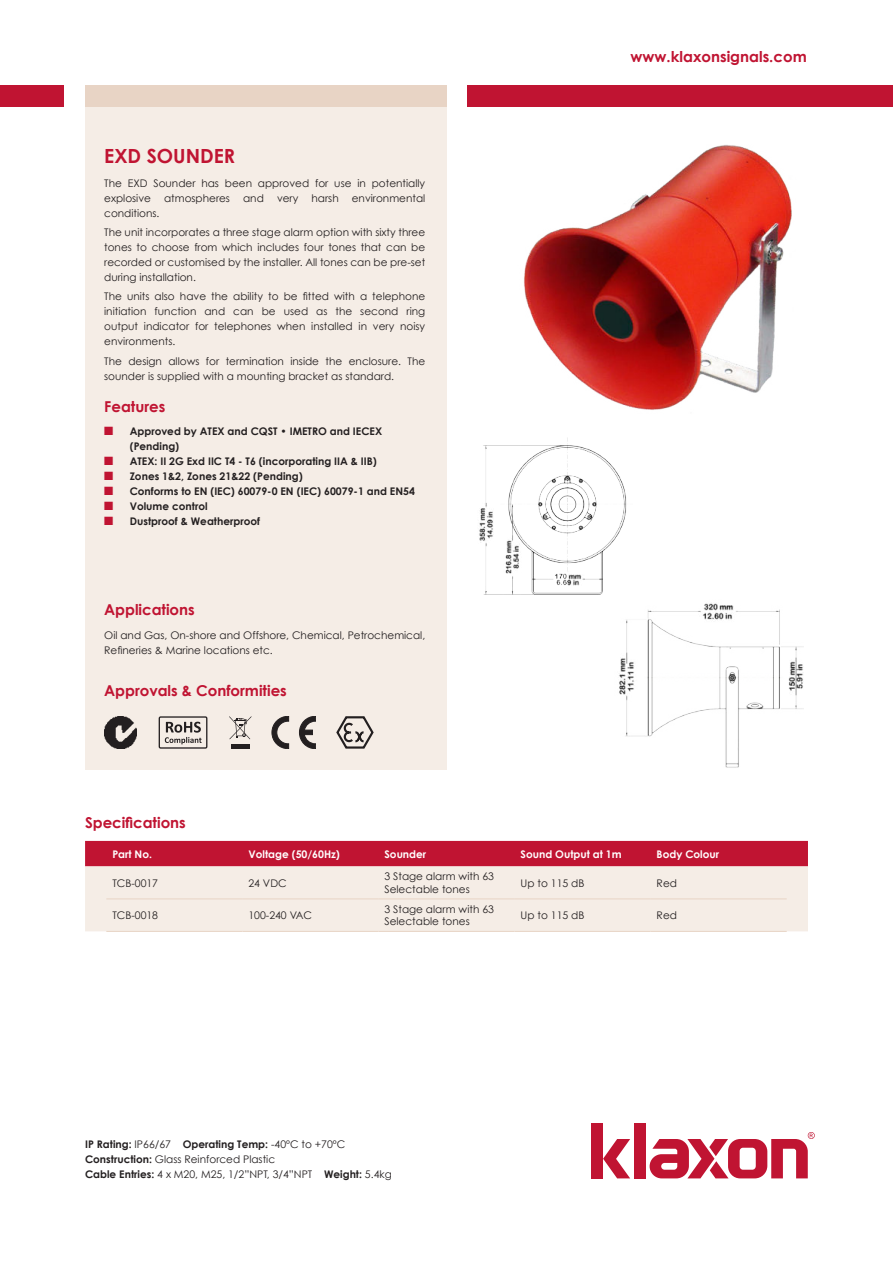
<style>
.page{position:relative;width:893px;height:1263px;background:#fff}
.page>*{position:absolute;margin:0;border:0;box-sizing:border-box;transform-origin:0 0}
.t1{font:700 19.5px "Century Gothic";color:#c01432}
.t2{font:700 15px "Century Gothic";color:#c01432}
.t3{font:10.5px/15px "Century Gothic";color:#231f20}
.t4{font:700 10.5px/15px "Century Gothic";color:#231f20}
.t5{font:700 10.5px "Century Gothic";color:#fff}
.s1{color:#c01432}
.s2{font-weight:700}
</style>
<div class="page">
<div style="left:85px;top:85px;width:361px;height:685px;background:#f5ede6"></div>
<div style="left:0;top:85px;width:64px;height:21px;background:#c01432"></div>
<div style="left:85px;top:85px;width:361px;height:21px;background:#e8d4c5"></div>
<div style="left:468px;top:85px;width:425px;height:21px;background:#c01432"></div>
<img style="left:524px;top:145px;width:268px;height:265px">
<img style="left:479px;top:438px;width:148px;height:157px">
<img style="left:615px;top:593px;width:189px;height:175px">
<svg style="left:603px;top:1139px;width:27px;height:39px"></svg>
<div style="left:634px;top:1123px;width:12px;height:55px;background:#c01432"></div>
<div style="left:591px;top:1123px;width:12px;height:55px;background:#c01432"></div>
<svg style="left:650px;top:1132px;width:165px;height:46px"></svg>
<svg style="left:336px;top:716px;width:38px;height:33px"></svg>
<svg style="left:272px;top:716px;width:17px;height:33px"></svg>
<svg style="left:299px;top:716px;width:17px;height:33px"></svg>
<img style="left:104px;top:716px;width:33px;height:33px">
<div style="left:159px;top:716px;width:48px;height:33px;border:1px solid #231f20"></div>
<svg style="left:165px;top:722px;width:37px;height:22px"></svg>
<div style="left:231px;top:744px;width:18px;height:5px;background:#231f20"></div>
<svg style="left:229px;top:716px;width:22px;height:23px"></svg>
<div style="left:85px;top:841px;width:723px;height:25px;background:#c01432"></div>
<div style="left:85px;top:866px;width:723px;height:65px;background:#f5ede6"></div>
<hr style="left:106px;top:898px;width:136px;height:1px;background:#e8d4c5">
<hr style="left:242px;top:898px;width:136px;height:1px;background:#e8d4c5">
<hr style="left:378px;top:898px;width:137px;height:1px;background:#e8d4c5">
<hr style="left:515px;top:898px;width:136px;height:1px;background:#e8d4c5">
<hr style="left:651px;top:898px;width:136px;height:1px;background:#e8d4c5">
<hr style="left:106px;top:931px;width:136px;height:1px;background:#e8d4c5">
<hr style="left:242px;top:931px;width:136px;height:1px;background:#e8d4c5">
<hr style="left:378px;top:931px;width:137px;height:1px;background:#e8d4c5">
<hr style="left:515px;top:931px;width:136px;height:1px;background:#e8d4c5">
<hr style="left:651px;top:931px;width:136px;height:1px;background:#e8d4c5">
<h1 class="t1" style="left:104px;top:149px;width:133px">EXD SOUNDER</h1>
<p class="t3" style="left:104px;top:177px;width:323px;text-align:justify">The EXD Sounder has been approved for use in potentially explosive atmospheres and very harsh environmental conditions.</p>
<p class="t3" style="left:104px;top:226px;width:323px;text-align:justify">The unit incorporates a three stage alarm option with sixty three tones to choose from which includes four tones that can be recorded or customised by the installer. All tones can be pre-set during installation.</p>
<p class="t3" style="left:104px;top:289px;width:323px;text-align:justify">The units also have the ability to be fitted with a telephone initiation function and can be used as the second ring output indicator for telephones when installed in very noisy environments.</p>
<p class="t3" style="left:104px;top:354px;width:323px">The design allows for termination inside the enclosure. The sounder is supplied with a mounting bracket as standard.</p>
<h2 class="t2" style="left:104px;top:400px;width:63px">Features</h2>
<p class="t4" style="left:130px;top:425px;width:254px;text-indent:-26px"><span class="s1">■</span> Approved by ATEX and CQST • IMETRO and IECEX (Pending)</p>
<p class="t4" style="left:104px;top:455px;width:274px"><span class="s1">■</span> ATEX: II 2G Exd IIC T4 - T6 (incorporating IIA &amp; IIB)</p>
<p class="t4" style="left:104px;top:470px;width:200px"><span class="s1">■</span> Zones 1&amp;2, Zones 21&amp;22 (Pending)</p>
<p class="t4" style="left:104px;top:485px;width:312px"><span class="s1">■</span> Conforms to EN (IEC) 60079-0 EN (IEC) 60079-1 and EN54</p>
<p class="t4" style="left:104px;top:500px;width:105px"><span class="s1">■</span> Volume control</p>
<p class="t4" style="left:104px;top:515px;width:157px"><span class="s1">■</span> Dustproof &amp; Weatherproof</p>
<h2 class="t2" style="left:104px;top:604px;width:92px">Applications</h2>
<p class="t3" style="left:104px;top:628px;width:323px">Oil and Gas, On-shore and Offshore, Chemical, Petrochemical,<br>Refineries &amp; Marine locations etc.</p>
<h2 class="t2" style="left:104px;top:685px;width:184px">Approvals &amp; Conformities</h2>
<h2 class="t2" style="left:85px;top:813px;width:102px">Specifications</h2>
<h2 class="t2" style="left:631px;top:50px;width:178px">www.klaxonsignals.com</h2>
<p class="t5" style="left:112px;top:850px;width:41px">Part No.</p>
<p class="t5" style="left:248px;top:850px;width:93px">Voltage (50/60Hz)</p>
<p class="t5" style="left:384px;top:850px;width:43px">Sounder</p>
<p class="t5" style="left:521px;top:850px;width:103px">Sound Output at 1m</p>
<p class="t5" style="left:657px;top:850px;width:64px">Body Colour</p>
<p class="t3" style="left:112px;top:876px;width:47px">TCB-0017</p>
<p class="t3" style="left:248px;top:876px;width:40px">24 VDC</p>
<p class="t3" style="left:384px;top:871px;width:111px;line-height:12.6px">3 Stage alarm with 63<br>Selectable tones</p>
<p class="t3" style="left:521px;top:876px;width:65px">Up to 115 dB</p>
<p class="t3" style="left:657px;top:876px;width:22px">Red</p>
<p class="t3" style="left:112px;top:909px;width:47px">TCB-0018</p>
<p class="t3" style="left:248px;top:909px;width:65px">100-240 VAC</p>
<p class="t3" style="left:384px;top:904px;width:111px;line-height:12.6px">3 Stage alarm with 63<br>Selectable tones</p>
<p class="t3" style="left:521px;top:909px;width:65px">Up to 115 dB</p>
<p class="t3" style="left:657px;top:909px;width:22px">Red</p>
<p class="t3" style="left:85px;top:1137px;width:308px"><span class="s2">IP Rating:</span> IP66/67 <span class="s2">Operating Temp:</span> -40ºC to +70ºC<br><span class="s2">Construction:</span> Glass Reinforced Plastic<br><span class="s2">Cable Entries:</span> 4 x M20, M25, 1/2”NPT, 3/4”NPT <span class="s2">Weight:</span> 5.4kg</p>
</div>
